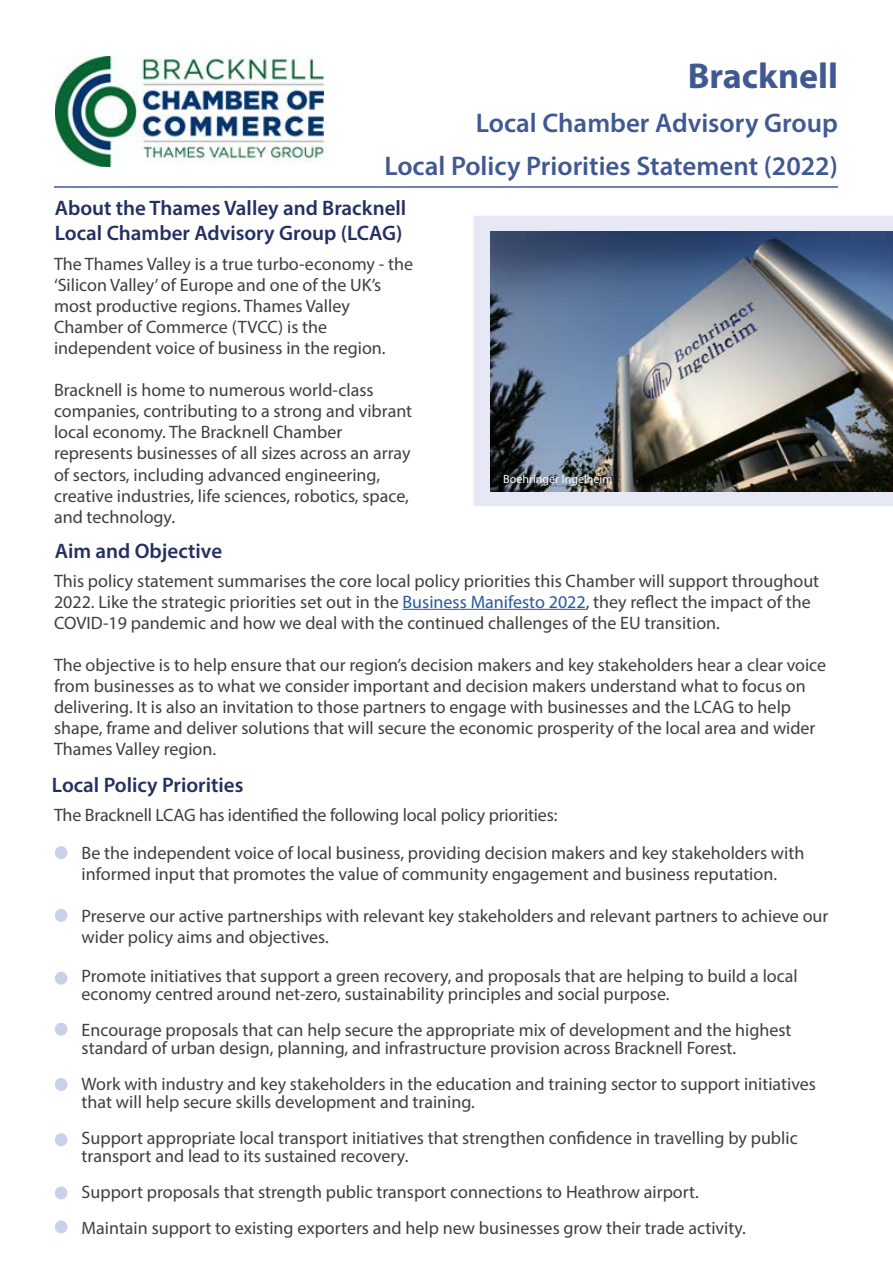
<style>
.page{position:relative;width:893px;height:1263px;background:#fff}
.page>*{position:absolute;margin:0;border:0;box-sizing:border-box;transform-origin:0 0}
.t1{font:700 36px "Myriad Pro";color:#415993}
.t2{font:600 27px/43.5px "Myriad Pro";color:#415993;text-align:right}
.t3{font:600 21px/25.2px "Myriad Pro";color:#243062}
.t4{font:18px/21px "Myriad Pro";color:#3f3f40}
.t5{font:12px "Myriad Pro";color:#fff}
.s1{color:#275b9b}
</style>
<div class="page">
<hr style="left:54px;top:186px;width:784px;height:2px;background:#415993">
<img style="left:56px;top:56px;width:268px;height:111px">
<div style="left:473px;top:216px;width:420px;height:290px;background:#e6e9f5"></div>
<hr style="left:403px;top:609px;width:183px;height:1px;background:#275b9b">
<div style="left:55px;top:846px;width:12px;height:13px;background:#c8d1e8;border-radius:50%"></div>
<img style="left:490px;top:232px;width:403px;height:260px">
<div style="left:55px;top:1023px;width:12px;height:13px;background:#c8d1e8;border-radius:50%"></div>
<div style="left:55px;top:1078px;width:12px;height:13px;background:#c8d1e8;border-radius:50%"></div>
<div style="left:55px;top:1133px;width:12px;height:13px;background:#c8d1e8;border-radius:50%"></div>
<div style="left:55px;top:1186px;width:12px;height:13px;background:#c8d1e8;border-radius:50%"></div>
<div style="left:55px;top:909px;width:12px;height:13px;background:#c8d1e8;border-radius:50%"></div>
<div style="left:55px;top:972px;width:12px;height:13px;background:#c8d1e8;border-radius:50%"></div>
<div style="left:55px;top:1220px;width:12px;height:13px;background:#c8d1e8;border-radius:50%"></div>
<h1 class="t1" style="left:688px;top:53px;width:152px">Bracknell</h1>
<h2 class="t2" style="left:384px;top:100px;width:455px">Local Chamber Advisory Group<br>Local Policy Priorities Statement (2022)</h2>
<p class="t3" style="left:55px;top:195px;width:353px">About the Thames Valley and Bracknell<br>Local Chamber Advisory Group (LCAG)</p>
<p class="t4" style="left:54px;top:254px;width:361px">The Thames Valley is a true turbo-economy - the ‘Silicon Valley’ of Europe and one of the UK’s most productive regions. Thames Valley Chamber of Commerce (TVCC) is the independent voice of business in the region.</p>
<p class="t4" style="left:54px;top:380px;width:360px">Bracknell is home to numerous world-class companies, contributing to a strong and vibrant local economy. The Bracknell Chamber represents businesses of all sizes across an array of sectors, including advanced engineering, creative industries, life sciences, robotics, space, and technology.</p>
<p class="t5" style="left:503px;top:472px;width:111px">Boehringer Ingelheim</p>
<p class="t3" style="left:55px;top:538px;width:169px">Aim and Objective</p>
<p class="t4" style="left:54px;top:570px;width:767px">This policy statement summarises the core local policy priorities this Chamber will support throughout<br>2022. Like the strategic priorities set out in the <span class="s1">Business Manifesto 2022</span>, they reflect the impact of the<br>COVID-19 pandemic and how we deal with the continued challenges of the EU transition.</p>
<p class="t4" style="left:54px;top:654px;width:774px">The objective is to help ensure that our region’s decision makers and key stakeholders hear a clear voice from businesses as to what we consider important and decision makers understand what to focus on delivering. It is also an invitation to those partners to engage with businesses and the LCAG to help shape, frame and deliver solutions that will secure the economic prosperity of the local area and wider Thames Valley region.</p>
<p class="t3" style="left:52px;top:771px;width:193px">Local Policy Priorities</p>
<p class="t4" style="left:82px;top:796px;width:724px;line-height:37.3px;text-indent:-28px">The Bracknell LCAG has identified the following local policy priorities:<br>Be the independent voice of local business, providing decision makers and key stakeholders with</p>
<p class="t4" style="left:82px;top:863px;width:697px">informed input that promotes the value of community engagement and business reputation.</p>
<p class="t4" style="left:82px;top:905px;width:748px">Preserve our active partnerships with relevant key stakeholders and relevant partners to achieve our wider policy aims and objectives.</p>
<p class="t4" style="left:82px;top:966px;width:718px;line-height:18px">Promote initiatives that support a green recovery, and proposals that are helping to build a local economy centred around net-zero, sustainability principles and social purpose.</p>
<p class="t4" style="left:82px;top:1020px;width:711px;line-height:18px">Encourage proposals that can help secure the appropriate mix of development and the highest standard of urban design, planning, and infrastructure provision across Bracknell Forest.</p>
<p class="t4" style="left:82px;top:1074px;width:736px;line-height:18px">Work with industry and key stakeholders in the education and training sector to support initiatives that will help secure skills development and training.</p>
<p class="t4" style="left:82px;top:1128px;width:718px;line-height:18px">Support appropriate local transport initiatives that strengthen confidence in travelling by public transport and lead to its sustained recovery.</p>
<p class="t4" style="left:82px;top:1173px;width:666px;line-height:36px">Support proposals that strength public transport connections to Heathrow airport.<br>Maintain support to existing exporters and help new businesses grow their trade activity.</p>
</div>
